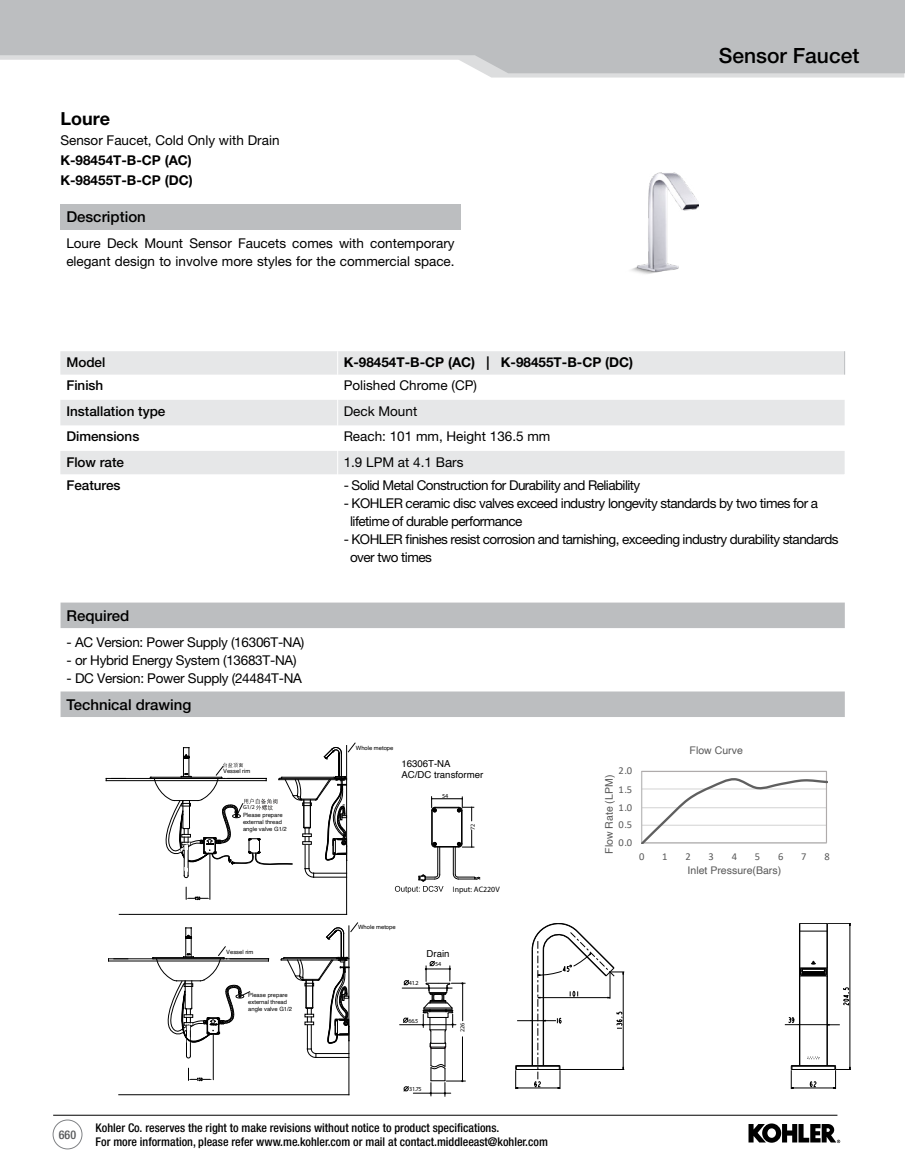
<style>
.page{position:relative;width:905px;height:1175px;background:#fff}
.page>*{position:absolute;margin:0;border:0;box-sizing:border-box;transform-origin:0 0}
.t1{font:500 21px "Helvetica Neue LT Pro";color:#000}
.t2{font:700 18px "Helvetica Neue LT Pro";color:#000}
.t3{font:500 15px "Helvetica Neue LT Pro";color:#000}
.t4{font:13.5px "Helvetica Neue LT Pro";letter-spacing:-.04em;color:#000}
.t5{font:13.5px/18px "Helvetica Neue LT Pro";color:#000}
.t6{font:700 13.5px/19.6px "Helvetica Neue LT Pro";color:#000}
.t7{font:13.5px "Helvetica Neue LT Pro";letter-spacing:-.02em;color:#000}
.t8{font:500 13.5px "Helvetica Neue LT Pro";color:#000}
.t9{font:500 condensed 12px/13.5px "Helvetica Neue LT Pro";color:#000}
.t10{font:500 condensed 12px "Helvetica Neue LT Pro";color:#58595b}
.t11{font:10.5px "Helvetica";color:#595959}
.t12{font:10.5px "Calibri";color:#595959}
.t13{font:9.6px/10.8px "Helvetica";color:#000}
.t14{font:7.8px "Arial";color:#000}
.t15{font:6.15px "Arial";letter-spacing:-.05em;color:#000}
.t16{font:5.85px/7.1px "Helvetica";color:#000}
.s1{font-weight:400}
.s2{font-family:"Arial";color:#060303}
</style>
<div class="page">
<hr style="left:53px;top:1115px;width:784px;height:1px;background:#000">
<svg style="left:748px;top:1123px;width:92px;height:20px"></svg>
<div style="left:53px;top:1119px;width:29px;height:30px;border:1px solid #808285;border-radius:50%"></div>
<div style="left:60px;top:204px;width:400px;height:25px;background:#bcbec0"></div>
<svg style="left:60px;top:351px;width:785px;height:123px"></svg>
<svg style="left:61px;top:602px;width:783px;height:115px"></svg>
<img style="left:631px;top:172px;width:67px;height:102px">
<div style="left:641px;top:771px;width:186px;height:72px;border:1px solid #afabab"></div>
<hr style="left:641px;top:771px;width:1px;height:71px;background:#bfbfbf">
<svg style="left:641px;top:777px;width:186px;height:66px"></svg>
<hr style="left:432px;top:810px;width:1px;height:33px;background:#000">
<hr style="left:431px;top:810px;width:1px;height:33px;background:#000">
<hr style="left:462px;top:810px;width:1px;height:33px;background:#000">
<hr style="left:461px;top:810px;width:1px;height:33px;background:#000">
<svg style="left:431px;top:796px;width:43px;height:25px"></svg>
<hr style="left:119px;top:914px;width:227px;height:1px;background:#000">
<hr style="left:106px;top:778px;width:160px;height:1px;background:#000">
<hr style="left:106px;top:780px;width:160px;height:1px;background:#000">
<hr style="left:346px;top:745px;width:1px;height:169px;background:#000">
<svg style="left:150px;top:742px;width:205px;height:158px"></svg>
<svg style="left:395px;top:830px;width:86px;height:63px"></svg>
<hr style="left:230px;top:958px;width:39px;height:1px;background:#000">
<hr style="left:316px;top:1057px;width:33px;height:1px;background:#000">
<svg style="left:108px;top:959px;width:20px;height:1px"></svg>
<hr style="left:108px;top:958px;width:160px;height:1px;background:#000">
<hr style="left:108px;top:960px;width:160px;height:1px;background:#000">
<svg style="left:280px;top:922px;width:78px;height:135px"></svg>
<svg style="left:152px;top:927px;width:98px;height:154px"></svg>
<hr style="left:413px;top:1092px;width:38px;height:1px;background:#000">
<hr style="left:402px;top:987px;width:50px;height:1px;background:#000">
<hr style="left:399px;top:1024px;width:57px;height:1px;background:#000">
<svg style="left:403px;top:980px;width:6px;height:5px"></svg>
<svg style="left:403px;top:1017px;width:6px;height:6px"></svg>
<svg style="left:403px;top:1086px;width:6px;height:5px"></svg>
<hr style="left:119px;top:1094px;width:230px;height:1px;background:#000">
<svg style="left:422px;top:960px;width:43px;height:136px"></svg>
<hr style="left:462px;top:1036px;width:1px;height:45px;background:#000">
<hr style="left:462px;top:983px;width:1px;height:37px;background:#000">
<hr style="left:348px;top:926px;width:1px;height:168px;background:#000">
<svg style="left:810px;top:1081px;width:6px;height:6px"></svg>
<svg style="left:788px;top:1017px;width:7px;height:7px"></svg>
<svg style="left:843px;top:987px;width:6px;height:18px"></svg>
<hr style="left:791px;top:1069px;width:44px;height:1px;background:#000">
<hr style="left:791px;top:1066px;width:44px;height:1px;background:#000">
<hr style="left:792px;top:1065px;width:42px;height:1px;background:#000">
<hr style="left:784px;top:1024px;width:43px;height:1px;background:#000">
<hr style="left:791px;top:1087px;width:44px;height:1px;background:#000">
<svg style="left:800px;top:923px;width:49px;height:8px"></svg>
<svg style="left:807px;top:1056px;width:12px;height:3px"></svg>
<svg style="left:800px;top:961px;width:27px;height:15px"></svg>
<hr style="left:799px;top:923px;width:1px;height:142px;background:#000">
<hr style="left:826px;top:923px;width:1px;height:45px;background:#000">
<hr style="left:826px;top:976px;width:1px;height:89px;background:#000">
<hr style="left:827px;top:923px;width:1px;height:142px;background:#000">
<svg style="left:791px;top:1065px;width:2px;height:24px"></svg>
<svg style="left:833px;top:1065px;width:17px;height:24px"></svg>
<hr style="left:849px;top:923px;width:1px;height:146px;background:#000">
<svg style="left:515px;top:923px;width:109px;height:166px"></svg>
<svg style="left:484px;top:73px;width:420px;height:5px;background:#dddedf"></svg>
<svg style="left:0;top:0;width:904px;height:73px;background:#c3c5c7"></svg>
<p class="t2" style="left:60px;top:107px;width:51px">Loure</p>
<p class="t6" style="left:60px;top:130px;width:221px"><span class="s1">Sensor Faucet, Cold Only with Drain<br></span>K-98454T-B-CP (AC)<br>K-98455T-B-CP (DC)</p>
<p class="t3" style="left:66px;top:208px;width:81px">Description</p>
<p class="t5" style="left:66px;top:234px;width:390px">Loure Deck Mount Sensor Faucets comes with contemporary elegant design to involve more styles for the commercial space.</p>
<p class="t1" style="left:718px;top:43px;width:142px">Sensor Faucet</p>
<p class="t8" style="left:66px;top:354px;width:41px">Model</p>
<p class="t6" style="left:343px;top:352px;width:291px">K-98454T-B-CP (AC) | K-98455T-B-CP (DC)</p>
<p class="t8" style="left:66px;top:377px;width:39px">Finish</p>
<p class="t5" style="left:343px;top:376px;width:135px">Polished Chrome (CP)</p>
<p class="t8" style="left:66px;top:402px;width:101px">Installation type</p>
<p class="t5" style="left:343px;top:401px;width:75px">Deck Mount</p>
<p class="t8" style="left:66px;top:428px;width:75px">Dimensions</p>
<p class="t5" style="left:343px;top:427px;width:208px">Reach: 101 mm, Height 136.5 mm</p>
<p class="t8" style="left:66px;top:454px;width:59px">Flow rate</p>
<p class="t5" style="left:343px;top:452px;width:121px">1.9 LPM at 4.1 Bars</p>
<p class="t8" style="left:66px;top:477px;width:56px">Features</p>
<p class="t4" style="left:343px;top:477px;width:298px">- Solid Metal Construction for Durability and Reliability</p>
<p class="t4" style="left:343px;top:495px;width:476px">- KOHLER ceramic disc valves exceed industry longevity standards by two times for a</p>
<p class="t4" style="left:350px;top:513px;width:174px">lifetime of durable performance</p>
<p class="t4" style="left:343px;top:531px;width:496px">- KOHLER finishes resist corrosion and tarnishing, exceeding industry durability standards</p>
<p class="t4" style="left:350px;top:549px;width:83px">over two times</p>
<p class="t3" style="left:67px;top:606px;width:64px">Required</p>
<p class="t7" style="left:67px;top:633px;width:239px">- AC Version: Power Supply (16306T-NA)</p>
<p class="t7" style="left:67px;top:651px;width:231px">- or Hybrid Energy System (13683T-NA)</p>
<p class="t7" style="left:67px;top:669px;width:237px">- DC Version: Power Supply (24484T-NA</p>
<p class="t3" style="left:67px;top:695px;width:126px">Technical drawing</p>
<p class="t16" style="left:223px;top:767px;width:29px">Vessel rim</p>
<p class="t16" style="left:243px;top:803px;width:41px;line-height:7.8px"><span class="s2">G1/2<br></span>Please prepare</p>
<p class="t16" style="left:243px;top:818px;width:45px">external thread angle valve G1/2</p>
<p class="t16" style="left:226px;top:948px;width:29px">Vessel rim</p>
<p class="t16" style="left:248px;top:991px;width:45px">Please prepare external thread angle valve G1/2</p>
<p class="t16" style="left:356px;top:744px;width:39px">Whole metope</p>
<p class="t13" style="left:401px;top:758px;width:83px">16306T-NA<br>AC/DC transformer</p>
<p class="t15" style="left:442px;top:791px;width:7px">54</p>
<p class="t15" style="left:469px;top:829px;width:8px;rotate:-90deg">72</p>
<p class="t14" style="left:453px;top:884px;width:48px">Input: AC220V</p>
<p class="t16" style="left:358px;top:923px;width:39px">Whole metope</p>
<p class="t15" style="left:409px;top:979px;width:11px">41.2</p>
<p class="t15" style="left:408px;top:1016px;width:11px">66.5</p>
<p class="t13" style="left:426px;top:948px;width:24px">Drain</p>
<p class="t15" style="left:435px;top:960px;width:7px">54</p>
<p class="t15" style="left:458px;top:1032px;width:11px;rotate:-90deg">226</p>
<p class="t15" style="left:409px;top:1085px;width:14px">31.75</p>
<p class="t10" style="left:59px;top:1127px;width:19px">660</p>
<p class="t9" style="left:96px;top:1120px;width:454px">Kohler Co. reserves the right to make revisions without notice to product specifications.<br>For more information, please refer www.me.kohler.com or mail at contact.middleeast@kohler.com</p>
<p class="t11" style="left:689px;top:742px;width:55px">Flow Curve</p>
<p class="t12" style="left:618px;top:763px;width:15px">2.0</p>
<p class="t11" style="left:601px;top:854px;width:80px;rotate:-90deg">Flow Rate (LPM)</p>
<p class="t12" style="left:618px;top:782px;width:15px">1.5</p>
<p class="t12" style="left:618px;top:800px;width:15px">1.0</p>
<p class="t12" style="left:618px;top:817px;width:15px">0.5</p>
<p class="t12" style="left:618px;top:835px;width:15px">0.0</p>
<p class="t12" style="left:639px;top:849px;width:7px">0</p>
<p class="t12" style="left:662px;top:849px;width:7px">1</p>
<p class="t12" style="left:685px;top:849px;width:7px">2</p>
<p class="t12" style="left:708px;top:849px;width:7px">3</p>
<p class="t12" style="left:731px;top:849px;width:7px">4</p>
<p class="t12" style="left:754px;top:849px;width:7px">5</p>
<p class="t12" style="left:778px;top:849px;width:7px">6</p>
<p class="t12" style="left:801px;top:849px;width:7px">7</p>
<p class="t12" style="left:824px;top:849px;width:7px">8</p>
<p class="t11" style="left:687px;top:862px;width:95px">Inlet Pressure(Bars)</p>
</div>
